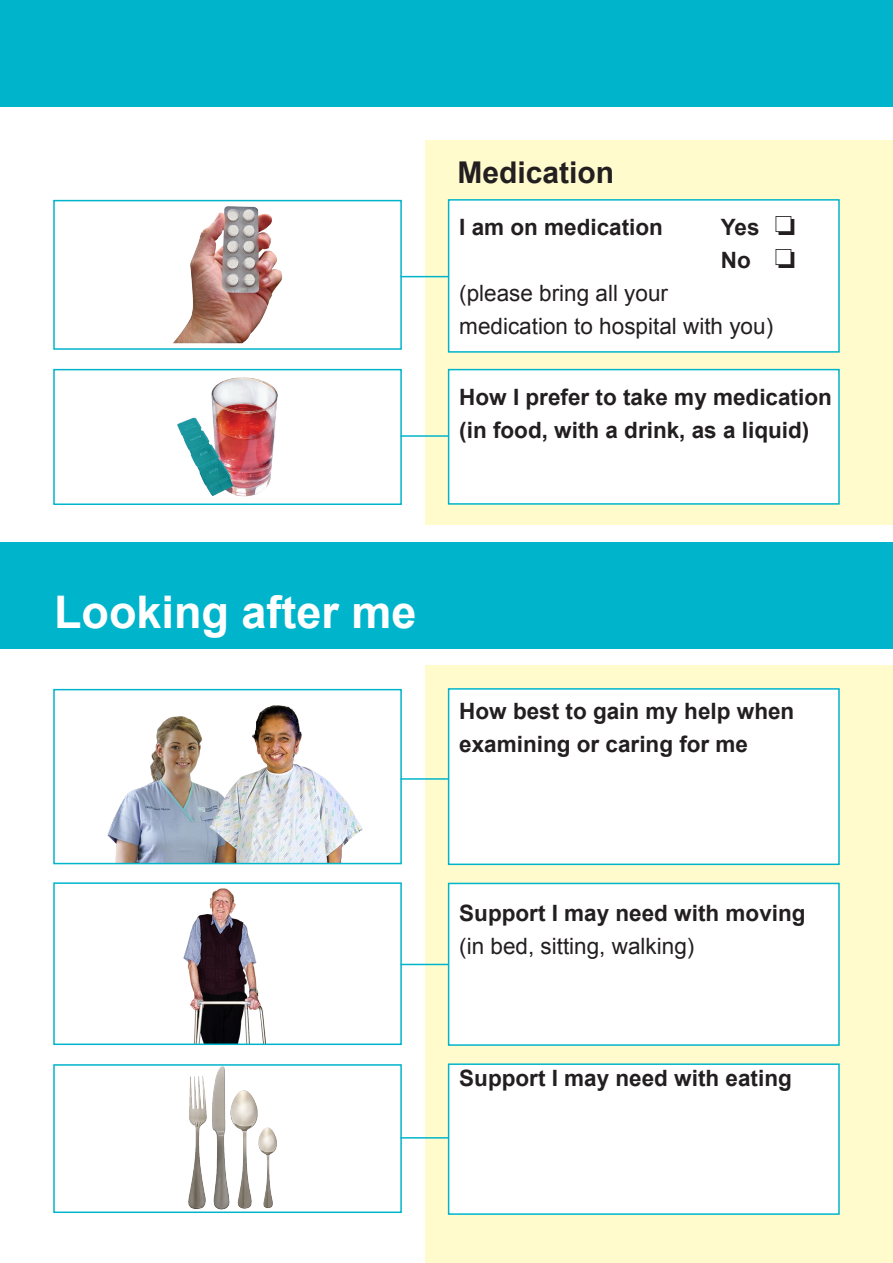
<style>
.page{position:relative;width:893px;height:1263px;background:#fff}
.page>*{position:absolute;margin:0;border:0;box-sizing:border-box;transform-origin:0 0}
.Body_Text{font:700 45px "Arial";color:#fff}
.Body_Text-2{font:700 30px "Arial";color:#231f20}
.Body_Text-3{font:700 22.5px/33px "Arial";color:#231f20}
.Body_Text-4{font:22.5px/33px "Arial";color:#231f20}
.s1{font-weight:400}
</style>
<div class="page">
<div style="left:425px;top:140px;width:468px;height:384px;background:#fffbcc"></div>
<div style="left:0;top:0;width:893px;height:106px;background:#00b5cb"></div>
<div style="left:0;top:542px;width:893px;height:106px;background:#00b5cb"></div>
<div style="left:448px;top:199px;width:392px;height:154px;background:#fff;border:2px solid #00b5cb"></div>
<div style="left:448px;top:369px;width:392px;height:136px;background:#fff;border:2px solid #00b5cb"></div>
<div style="left:425px;top:665px;width:468px;height:598px;background:#fffbcc"></div>
<div style="left:448px;top:688px;width:392px;height:177px;background:#fff;border:2px solid #00b5cb"></div>
<div style="left:448px;top:1063px;width:392px;height:152px;background:#fff;border:2px solid #00b5cb"></div>
<div style="left:448px;top:883px;width:392px;height:163px;background:#fff;border:2px solid #00b5cb"></div>
<img style="left:107px;top:705px;width:256px;height:156px">
<div style="left:53px;top:689px;width:349px;height:175px;border:2px solid #00b5cb"></div>
<img style="left:173px;top:206px;width:110px;height:138px">
<div style="left:53px;top:200px;width:349px;height:150px;border:2px solid #00b5cb"></div>
<img style="left:177px;top:377px;width:101px;height:120px">
<div style="left:53px;top:369px;width:349px;height:136px;border:2px solid #00b5cb"></div>
<img style="left:183px;top:888px;width:83px;height:154px">
<div style="left:53px;top:882px;width:349px;height:163px;border:2px solid #00b5cb"></div>
<img style="left:188px;top:1067px;width:89px;height:143px">
<div style="left:53px;top:1064px;width:349px;height:149px;border:2px solid #00b5cb"></div>
<hr style="left:400px;top:276px;width:49px;height:1px;background:#00b5cb">
<hr style="left:400px;top:435px;width:49px;height:2px;background:#00b5cb">
<hr style="left:400px;top:778px;width:49px;height:2px;background:#00b5cb">
<hr style="left:400px;top:964px;width:49px;height:1px;background:#00b5cb">
<hr style="left:400px;top:1137px;width:49px;height:1px;background:#00b5cb">
<p class="Body_Text-2" style="left:458px;top:153px;width:158px">Medication</p>
<p class="Body_Text-3" style="left:459px;top:212px;width:205px">I am on medication</p>
<p class="Body_Text-3" style="left:721px;top:212px;width:76px">Yes □</p>
<p class="Body_Text-3" style="left:721px;top:245px;width:76px">No □</p>
<p class="Body_Text-4" style="left:459px;top:277px;width:315px">(please bring all your medication to hospital with you)</p>
<p class="Body_Text-3" style="left:459px;top:381px;width:374px">How I prefer to take my medication (in food, with a drink, as a liquid)</p>
<p class="Body_Text" style="left:54px;top:582px;width:364px">Looking after me</p>
<p class="Body_Text-3" style="left:459px;top:695px;width:337px">How best to gain my help when examining or caring for me</p>
<p class="Body_Text-3" style="left:459px;top:898px;width:348px">Support I may need with moving <span class="s1">(in bed, sitting, walking)</span></p>
<p class="Body_Text-3" style="left:459px;top:1063px;width:334px">Support I may need with eating</p>
</div>
